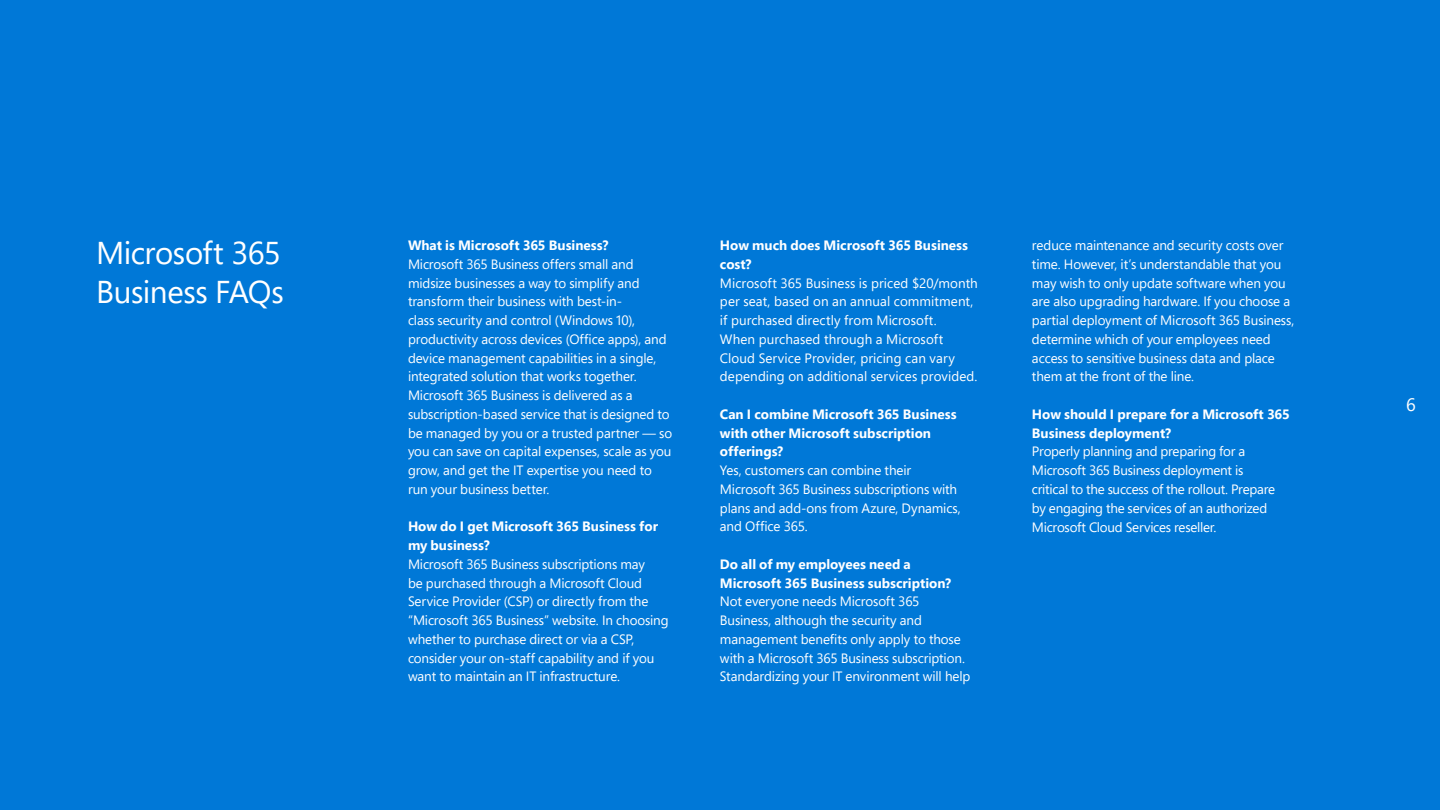
<style>
.page{position:relative;width:1440px;height:810px;background:#0078d7}
.page>*{position:absolute;margin:0;border:0;box-sizing:border-box;transform-origin:0 0}
.t1{font:31.5px/39.8px "Segoe Pro";letter-spacing:-.015em;color:#fff}
.t2{font:18px "Segoe Pro";color:#232222}
.t3{font:13.5px/18.8px "Segoe Pro";letter-spacing:-.01em;color:#fff}
.t4{font:700 13.5px/18.8px "Segoe Pro";color:#fff}
.s1{color:#fff}
</style>
<div class="page">
<h1 class="t1" style="left:96px;top:232px;width:189px">Microsoft 365<br>Business FAQs</h1>
<p class="t4" style="left:408px;top:236px;width:202px">What is Microsoft 365 Business?</p>
<p class="t3" style="left:408px;top:254px;width:266px">Microsoft 365 Business offers small and midsize businesses a way to simplify and transform their business with best-in-<br>class security and control (Windows 10), productivity across devices (Office apps), and device management capabilities in a single, integrated solution that works together.<br>Microsoft 365 Business is delivered as a subscription-based service that is designed to be managed by you or a trusted partner — so you can save on capital expenses, scale as you grow, and get the IT expertise you need to run your business better.</p>
<p class="t4" style="left:408px;top:517px;width:252px">How do I get Microsoft 365 Business for my business?</p>
<p class="t3" style="left:408px;top:554px;width:262px">Microsoft 365 Business subscriptions may<br>be purchased through a Microsoft Cloud Service Provider (CSP) or directly from the “Microsoft 365 Business” website. In choosing whether to purchase direct or via a CSP, consider your on-staff capability and if you want to maintain an IT infrastructure.</p>
<p class="t4" style="left:720px;top:236px;width:250px">How much does Microsoft 365 Business cost?</p>
<p class="t3" style="left:720px;top:273px;width:259px">Microsoft 365 Business is priced $20/month per seat, based on an annual commitment, if purchased directly from Microsoft.<br>When purchased through a Microsoft Cloud Service Provider, pricing can vary depending on additional services provided.</p>
<p class="t4" style="left:720px;top:404px;width:238px">Can I combine Microsoft 365 Business with other Microsoft subscription offerings?</p>
<p class="t3" style="left:720px;top:461px;width:242px">Yes, customers can combine their Microsoft 365 Business subscriptions with plans and add-ons from Azure, Dynamics, and Office 365.</p>
<p class="t4" style="left:720px;top:554px;width:233px">Do all of my employees need a<br>Microsoft 365 Business subscription?</p>
<p class="t3" style="left:720px;top:592px;width:252px">Not everyone needs Microsoft 365<br>Business, although the security and management benefits only apply to those with a Microsoft 365 Business subscription.<br>Standardizing your IT environment will help</p>
<p class="t3" style="left:1032px;top:236px;width:264px">reduce maintenance and security costs over time. However, it’s understandable that you may wish to only update software when you are also upgrading hardware. If you choose a partial deployment of Microsoft 365 Business, determine which of your employees need access to sensitive business data and place them at the front of the line.</p>
<p class="t4" style="left:1032px;top:404px;width:259px">How should I prepare for a Microsoft 365<br>Business deployment?</p>
<p class="t3" style="left:1032px;top:442px;width:245px">Properly planning and preparing for a Microsoft 365 Business deployment is critical to the success of the rollout. Prepare by engaging the services of an authorized Microsoft Cloud Services reseller.</p>
<h2 class="t2" style="left:1394px;top:393px;width:23px">6<span class="s1">6</span></h2>
</div>
